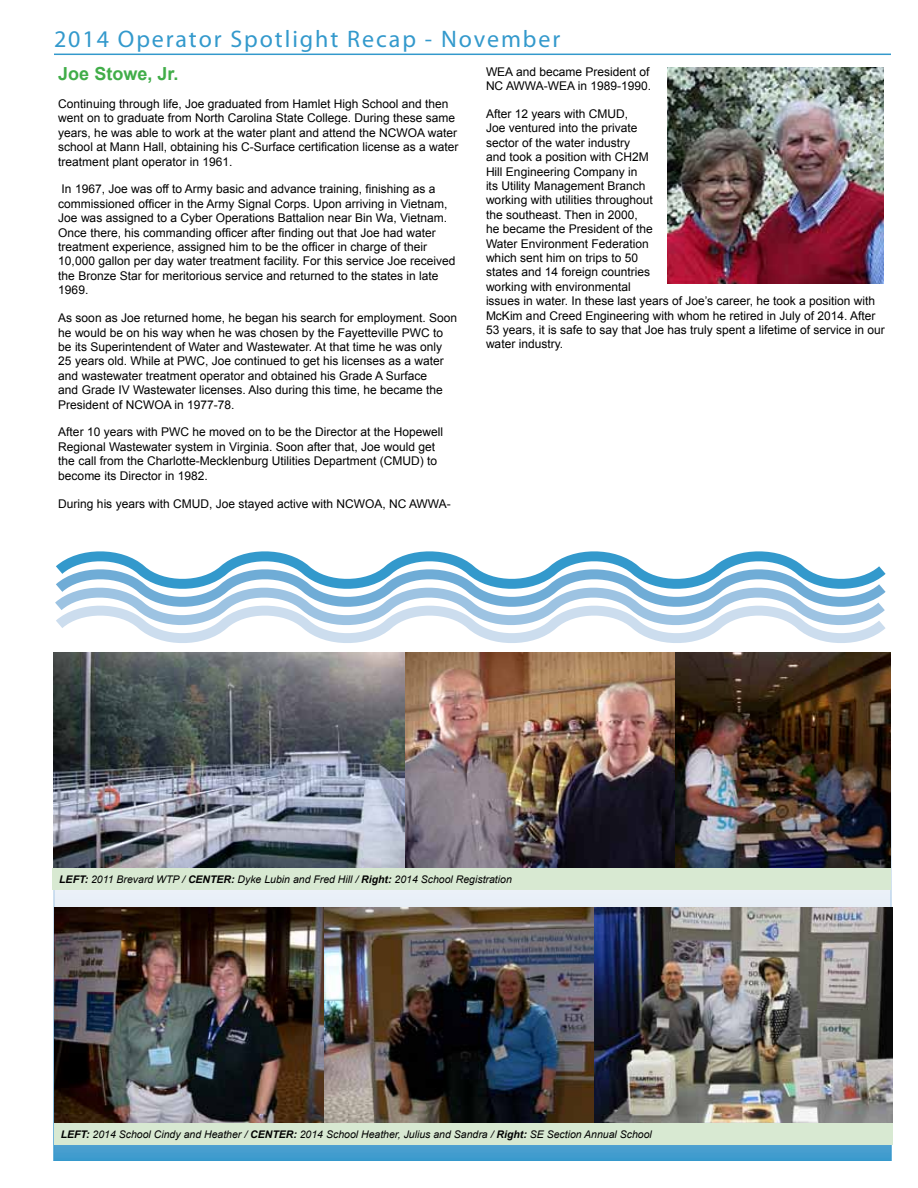
<style>
.page{position:relative;width:918px;height:1188px;background:#fff}
.page>*{position:absolute;margin:0;border:0;box-sizing:border-box;transform-origin:0 0}
.t1{font:24px "Myriad Pro";letter-spacing:.08em;color:#39c}
.t2{font:700 18px "Arial";color:#41ad49}
.t3{font:12px/14.4px "Arial";color:#000}
.t4{font:italic 10.5px "Arial";color:#000}
.s1{font-weight:700}
</style>
<div class="page">
<hr style="left:54px;top:54px;width:837px;height:1px;background:#39c">
<img style="left:667px;top:68px;width:216px;height:215px">
<svg style="left:73px;top:551px;width:713px;height:5px"></svg>
<svg style="left:56px;top:556px;width:830px;height:36px"></svg>
<svg style="left:55px;top:592px;width:836px;height:65px"></svg>
<svg style="left:56px;top:889px;width:833px;height:269px;background:#a2c9e0"></svg>
<img style="left:53px;top:652px;width:837px;height:216px">
<div style="left:52px;top:868px;width:839px;height:21px;background:#d8e9d2"></div>
<img style="left:54px;top:908px;width:838px;height:216px">
<div style="left:54px;top:1124px;width:838px;height:21px;background:#d8e9d2"></div>
<h1 class="t1" style="left:54px;top:24px;width:508px">2014 Operator Spotlight Recap - November</h1>
<h2 class="t2" style="left:58px;top:62px;width:122px">Joe Stowe, Jr.</h2>
<p class="t3" style="left:58px;top:97px;width:402px">Continuing through life, Joe graduated from Hamlet High School and then went on to graduate from North Carolina State College. During these same years, he was able to work at the water plant and attend the NCWOA water school at Mann Hall, obtaining his C-Surface certification license as a water treatment plant operator in 1961.</p>
<p class="t3" style="left:58px;top:182px;width:399px">In 1967, Joe was off to Army basic and advance training, finishing as a commissioned officer in the Army Signal Corps. Upon arriving in Vietnam, Joe was assigned to a Cyber Operations Battalion near Bin Wa, Vietnam.<br>Once there, his commanding officer after finding out that Joe had water treatment experience, assigned him to be the officer in charge of their 10,000 gallon per day water treatment facility. For this service Joe received the Bronze Star for meritorious service and returned to the states in late 1969.</p>
<p class="t3" style="left:58px;top:311px;width:400px">As soon as Joe returned home, he began his search for employment. Soon he would be on his way when he was chosen by the Fayetteville PWC to be its Superintendent of Water and Wastewater. At that time he was only 25 years old. While at PWC, Joe continued to get his licenses as a water and wastewater treatment operator and obtained his Grade A Surface<br>and Grade IV Wastewater licenses. Also during this time, he became the President of NCWOA in 1977-78.</p>
<p class="t3" style="left:58px;top:425px;width:386px">After 10 years with PWC he moved on to be the Director at the Hopewell Regional Wastewater system in Virginia. Soon after that, Joe would get the call from the Charlotte-Mecklenburg Utilities Department (CMUD) to become its Director in 1982.</p>
<p class="t3" style="left:58px;top:496px;width:394px">During his years with CMUD, Joe stayed active with NCWOA, NC AWWA-</p>
<p class="t3" style="left:486px;top:64px;width:167px">WEA and became President of<br>NC AWWA-WEA in 1989-1990.</p>
<p class="t3" style="left:486px;top:107px;width:400px">After 12 years with CMUD,<br>Joe ventured into the private<br>sector of the water industry<br>and took a position with CH2M<br>Hill Engineering Company in<br>its Utility Management Branch<br>working with utilities throughout<br>the southeast. Then in 2000,<br>he became the President of the<br>Water Environment Federation<br>which sent him on trips to 50<br>states and 14 foreign countries<br>working with environmental<br>issues in water. In these last years of Joe’s career, he took a position with McKim and Creed Engineering with whom he retired in July of 2014. After 53 years, it is safe to say that Joe has truly spent a lifetime of service in our water industry.</p>
<p class="t4" style="left:59px;top:872px;width:454px"><span class="s1">LEFT:</span> 2011 Brevard WTP / <span class="s1">CENTER:</span> Dyke Lubin and Fred Hill / <span class="s1">Right:</span> 2014 School Registration</p>
<p class="t4" style="left:61px;top:1128px;width:593px"><span class="s1">LEFT:</span> 2014 School Cindy and Heather / <span class="s1">CENTER:</span> 2014 School Heather, Julius and Sandra / <span class="s1">Right:</span> SE Section Annual School</p>
</div>
